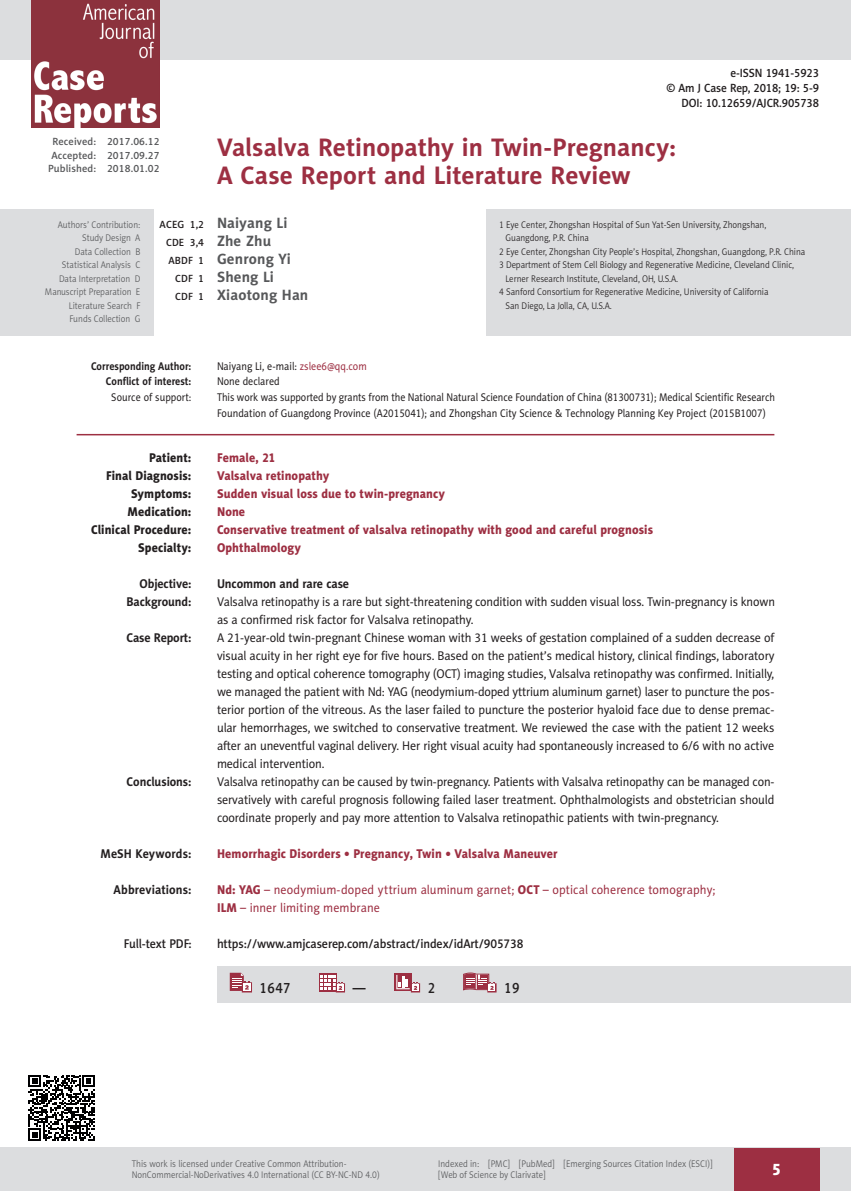
<style>
.page{position:relative;width:851px;height:1191px;background:#fff}
.page>*{position:absolute;margin:0;border:0;box-sizing:border-box;transform-origin:0 0}
.AJCR_Tytul{font:700 25.5px/28.5px "Naomi Sans EFN";color:#9d2f42}
.t1{font:16.5px "Naomi Sans EFN Heavy";color:#fff}
.AJCR_Autorzy{font:700 15px "Naomi Sans EFN";letter-spacing:.01em;color:#57585a}
.AJCR_dane{font:15px "Naomi Sans EFN Medium";letter-spacing:.03em;color:#231f20;scale:.9 1}
.AJCR_Summary_body{font:12.75px/18px "Naomi Sans EFN";letter-spacing:-.01em;color:#231f20;text-align:justify;scale:.95 1}
.AJCR_Summary_body-2{font:12.75px/18px "Naomi Sans EFN";letter-spacing:-.01em;color:#231f20;scale:.94 1}
.AJCR_keywords{font:12.75px "Naomi Sans EFN Heavy";letter-spacing:.005em;color:#9d2f42;scale:.95 1}
.AJCR_keywords-2{font:12.75px/18px "Naomi Sans EFN";letter-spacing:.005em;color:#9d2f42;scale:.95 1}
.AJCR_keywords-3{font:12.75px "Naomi Sans EFN Heavy";letter-spacing:.005em;color:#231f20;scale:.95 1}
.AJCR_full_text_pdf{font:12.75px "Naomi Sans EFN Medium";letter-spacing:-.01em;color:#231f20;scale:.95 1}
.AJCR_Summary_body-3{font:700 12.75px "Naomi Sans EFN";letter-spacing:-.01em;color:#231f20;scale:.95 1}
.AJCR_keywords-4{font:700 12.75px "Naomi Sans EFN";letter-spacing:.005em;color:#231f20;scale:.95 1}
.AJCR_Summary_body-4{font:700 12.75px "Naomi Sans EFN";letter-spacing:-.01em;color:#231f20;scale:.94 1}
.AJCR_full_text_pdf-2{font:12px "Naomi Sans EFN Medium";letter-spacing:-.01em;color:#231f20;scale:.95 1}
.AJCR_Adres{font:11.25px/15.8px "Naomi Sans EFN";color:#231f20;scale:.89 1}
.AJCR_Adres-2{font:11.25px "Naomi Sans EFN";color:#231f20;scale:.9 1}
.AJCR_Adres-3{font:700 11.25px "Naomi Sans EFN";color:#231f20;scale:.9 1}
.t2{font:10.5px "Naomi Sans EFN Medium";letter-spacing:.01em;color:#57585a}
.AJCR_Autorzy-2{font:10.5px "Naomi Sans EFN Medium";color:#231f20}
.AJCR_Afiliacja{font:9.75px/13.5px "Naomi Sans EFN Light";color:#231f20;scale:.9 1}
.t3{font:9.75px/11.2px "Naomi Sans EFN Light";color:#57585a;scale:.9 1}
.s1{font-family:"Naomi Sans EFN Medium";font-weight:400;font-size:10.5px;color:#231f20}
.s2{font-family:"Naomi Sans EFN";font-weight:700;font-size:15px;color:#57585a}
.s3{color:#9d2f42}
.s4{font-family:"Naomi Sans EFN Heavy"}
</style>
<div class="page">
<div style="left:217px;top:966px;width:633px;height:36px;background:#dcdddf"></div>
<svg style="left:230px;top:972px;width:22px;height:20px"></svg>
<div style="left:319px;top:973px;width:17px;height:18px;background:#9d2f42"></div>
<svg style="left:320px;top:974px;width:25px;height:18px"></svg>
<div style="left:394px;top:973px;width:18px;height:18px;background:#9d2f42"></div>
<svg style="left:396px;top:975px;width:24px;height:17px"></svg>
<svg style="left:463px;top:972px;width:33px;height:20px"></svg>
<hr style="left:77px;top:434px;width:697px;height:1px;background:#9d2f42">
<div style="left:0;top:210px;width:153px;height:126px;background:#dcdddf"></div>
<div style="left:486px;top:210px;width:364px;height:126px;background:#dcdddf"></div>
<svg style="left:28px;top:1075px;width:67px;height:66px"></svg>
<div style="left:0;top:1148px;width:850px;height:43px;background:#dcdddf"></div>
<div style="left:733px;top:1147px;width:86px;height:43px;background:#9d2f42"></div>
<div style="left:0;top:0;width:850px;height:60px;background:#dcdddf"></div>
<img style="left:32px;top:0;width:127px;height:127px">
<p class="AJCR_full_text_pdf-2" style="left:730px;top:66px;width:95px">e-ISSN 1941-5923</p>
<p class="AJCR_full_text_pdf-2" style="left:666px;top:81px;width:162px">© Am J Case Rep, 2018; 19: 5-9</p>
<p class="AJCR_full_text_pdf-2" style="left:681px;top:96px;width:146px">DOI: 10.12659/AJCR.905738</p>
<p class="AJCR_Tytul" style="left:217px;top:133px;width:461px">Valsalva Retinopathy in Twin-Pregnancy:<br>A Case Report and Literature Review</p>
<p class="AJCR_Autorzy" style="left:159px;top:214px;width:129px"><span class="s1">ACEG 1,2</span> Naiyang Li</p>
<p class="AJCR_Autorzy-2" style="left:166px;top:236px;width:107px">CDE 3,4 <span class="s2">Zhe Zhu</span></p>
<p class="AJCR_Autorzy" style="left:168px;top:250px;width:124px"><span class="s1">ABDF 1</span> Genrong Yi</p>
<p class="AJCR_Autorzy" style="left:175px;top:268px;width:100px"><span class="s1">CDF 1</span> Sheng Li</p>
<p class="AJCR_Autorzy" style="left:175px;top:286px;width:135px"><span class="s1">CDF 1</span> Xiaotong Han</p>
<p class="t2" style="left:52px;top:136px;width:109px">Received: 2017.06.12</p>
<p class="t2" style="left:51px;top:149px;width:110px">Accepted: 2017.09.27</p>
<p class="t2" style="left:48px;top:163px;width:113px">Published: 2018.01.02</p>
<p class="t3" style="left:58px;top:219px;width:93px">Authors’ Contribution:</p>
<p class="t3" style="left:82px;top:232px;width:66px">Study Design A</p>
<p class="t3" style="left:75px;top:246px;width:74px">Data Collection B</p>
<p class="t3" style="left:62px;top:259px;width:89px">Statistical Analysis C</p>
<p class="t3" style="left:59px;top:273px;width:92px">Data Interpretation D</p>
<p class="t3" style="left:45px;top:286px;width:107px">Manuscript Preparation E</p>
<p class="t3" style="left:69px;top:300px;width:81px">Literature Search F</p>
<p class="t3" style="left:69px;top:313px;width:80px">Funds Collection G</p>
<p class="AJCR_Afiliacja" style="left:505px;top:218px;width:291px;text-indent:-6px">1 Eye Center, Zhongshan Hospital of Sun Yat-Sen University, Zhongshan,<br>Guangdong, P.R. China</p>
<p class="AJCR_Afiliacja" style="left:499px;top:245px;width:342px">2 Eye Center, Zhongshan City People’s Hospital, Zhongshan, Guangdong, P.R. China</p>
<p class="AJCR_Afiliacja" style="left:505px;top:258px;width:322px;text-indent:-6px">3 Department of Stem Cell Biology and Regenerative Medicine, Cleveland Clinic,<br>Lerner Research Institute, Cleveland, OH, U.S.A.</p>
<p class="AJCR_Afiliacja" style="left:505px;top:285px;width:294px;text-indent:-6px">4 Sanford Consortium for Regenerative Medicine, University of California<br>San Diego, La Jolla, CA, U.S.A.</p>
<p class="AJCR_Adres-3" style="left:91px;top:359px;width:113px">Corresponding Author:</p>
<p class="AJCR_Adres-2" style="left:217px;top:359px;width:168px">Naiyang Li, e-mail: <span class="s3">zslee6@qq.com</span></p>
<p class="AJCR_Adres-3" style="left:106px;top:375px;width:97px">Conflict of interest:</p>
<p class="AJCR_Adres-2" style="left:217px;top:375px;width:71px">None declared</p>
<p class="AJCR_Adres" style="left:111px;top:389px;width:92px">Source of support:</p>
<p class="AJCR_Adres" style="left:217px;top:389px;width:628px">This work was supported by grants from the National Natural Science Foundation of China (81300731); Medical Scientific Research<br>Foundation of Guangdong Province (A2015041); and Zhongshan City Science &amp; Technology Planning Key Project (2015B1007)</p>
<p class="AJCR_keywords-3" style="left:149px;top:450px;width:46px">Patient:</p>
<p class="AJCR_keywords" style="left:217px;top:450px;width:63px">Female, 21</p>
<p class="AJCR_keywords-3" style="left:106px;top:468px;width:91px">Final Diagnosis:</p>
<p class="AJCR_keywords" style="left:217px;top:468px;width:120px">Valsalva retinopathy</p>
<p class="AJCR_keywords-3" style="left:131px;top:486px;width:65px">Symptoms:</p>
<p class="AJCR_keywords" style="left:217px;top:486px;width:242px">Sudden visual loss due to twin-pregnancy</p>
<p class="AJCR_keywords-3" style="left:128px;top:504px;width:69px">Medication:</p>
<p class="AJCR_keywords" style="left:217px;top:504px;width:31px">None</p>
<p class="AJCR_keywords-3" style="left:91px;top:522px;width:107px">Clinical Procedure:</p>
<p class="AJCR_keywords" style="left:217px;top:522px;width:460px">Conservative treatment of valsalva retinopathy with good and careful prognosis</p>
<p class="AJCR_keywords-3" style="left:138px;top:540px;width:58px">Specialty:</p>
<p class="AJCR_keywords" style="left:217px;top:540px;width:90px">Ophthalmology</p>
<p class="AJCR_Summary_body-3" style="left:139px;top:576px;width:56px">Objective:</p>
<p class="AJCR_Summary_body-3" style="left:217px;top:576px;width:141px">Uncommon and rare case</p>
<p class="AJCR_Summary_body-4" style="left:126px;top:594px;width:71px">Background:</p>
<p class="AJCR_Summary_body-2" style="left:217px;top:593px;width:595px">Valsalva retinopathy is a rare but sight-threatening condition with sudden visual loss. Twin-pregnancy is known as a confirmed risk factor for Valsalva retinopathy.</p>
<p class="AJCR_Summary_body-3" style="left:126px;top:630px;width:70px">Case Report:</p>
<p class="AJCR_Summary_body" style="left:217px;top:629px;width:588px">A 21-year-old twin-pregnant Chinese woman with 31 weeks of gestation complained of a sudden decrease of visual acuity in her right eye for five hours. Based on the patient’s medical history, clinical findings, laboratory testing and optical coherence tomography (OCT) imaging studies, Valsalva retinopathy was confirmed. Initially, we managed the patient with Nd: YAG (neodymium-doped yttrium aluminum garnet) laser to puncture the pos&shy;terior portion of the vitreous. As the laser failed to puncture the posterior hyaloid face due to dense premac&shy;ular hemorrhages, we switched to conservative treatment. We reviewed the case with the patient 12 weeks after an uneventful vaginal delivery. Her right visual acuity had spontaneously increased to 6/6 with no active medical intervention.</p>
<p class="AJCR_Summary_body-4" style="left:127px;top:774px;width:70px">Conclusions:</p>
<p class="AJCR_Summary_body-2" style="left:217px;top:773px;width:594px;text-align:justify">Valsalva retinopathy can be caused by twin-pregnancy. Patients with Valsalva retinopathy can be managed con&shy;servatively with careful prognosis following failed laser treatment. Ophthalmologists and obstetrician should coordinate properly and pay more attention to Valsalva retinopathic patients with twin-pregnancy.</p>
<p class="AJCR_keywords-4" style="left:100px;top:846px;width:97px">MeSH Keywords:</p>
<p class="AJCR_keywords" style="left:217px;top:846px;width:360px">Hemorrhagic Disorders • Pregnancy, Twin • Valsalva Maneuver</p>
<p class="AJCR_keywords-4" style="left:114px;top:882px;width:83px">Abbreviations:</p>
<p class="AJCR_keywords-2" style="left:217px;top:881px;width:526px"><span class="s4">Nd: YAG</span> – neodymium-doped yttrium aluminum garnet; <span class="s4">OCT</span> – optical coherence tomography;<br><span class="s4">ILM</span> – inner limiting membrane</p>
<p class="AJCR_full_text_pdf" style="left:124px;top:936px;width:73px">Full-text PDF:</p>
<p class="AJCR_full_text_pdf" style="left:217px;top:936px;width:324px">https://www.amjcaserep.com/abstract/index/idArt/905738</p>
<p class="AJCR_dane" style="left:259px;top:978px;width:36px">1647</p>
<p class="AJCR_dane" style="left:352px;top:978px;width:16px">—</p>
<p class="AJCR_dane" style="left:427px;top:978px;width:10px">2</p>
<p class="AJCR_dane" style="left:504px;top:978px;width:19px">19</p>
<p class="t3" style="left:132px;top:1158px;width:277px">This work is licensed under Creative Common Attribution-<br>NonCommercial-NoDerivatives 4.0 International (CC BY-NC-ND 4.0)</p>
<p class="t3" style="left:438px;top:1158px;width:306px">Indexed in: [PMC] [PubMed] [Emerging Sources Citation Index (ESCI)] [Web of Science by Clarivate]</p>
<p class="t1" style="left:771px;top:1159px;width:11px">5</p>
</div>
